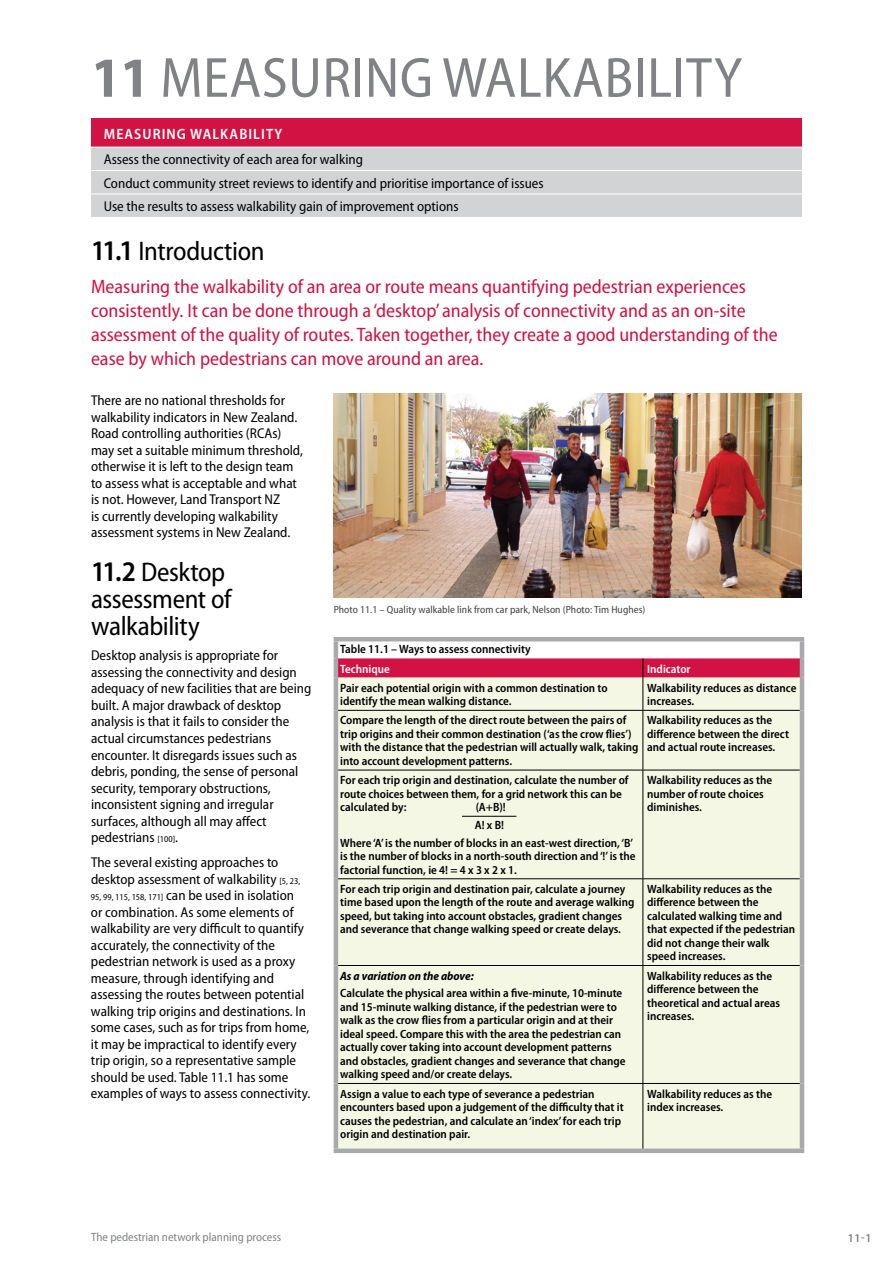
<style>
.page{position:relative;width:893px;height:1263px;background:#fff}
.page>*{position:absolute;margin:0;border:0;box-sizing:border-box;transform-origin:0 0}
.t1{font:semi-condensed 57px "Myriad Pro";color:#808285}
.t2{font:semi-condensed 27px/27px "Myriad Pro";letter-spacing:-.015em;color:#000}
.t3{font:semi-condensed 19.5px/24px "Myriad Pro";color:#d21242}
.t4{font:600 semi-condensed 15px "Myriad Pro";letter-spacing:.07em;color:#fff}
.t5{font:semi-condensed 14.25px/16.5px "Myriad Pro";color:#000}
.t6{font:600 semi-condensed 12px/13.5px "Myriad Pro";color:#000}
.t7{font:semi-condensed 12px "Myriad Pro";color:#808285}
.t8{font:600 semi-condensed 12px "Myriad Pro";color:#fff}
.t9{font:600 semi-condensed 12px "Myriad Pro";color:#808285}
.t10{font:semi-condensed 10.5px "Myriad Pro";letter-spacing:.005em;color:#414142}
.s1{font-weight:700}
.s2{font-weight:600;font-size:28.5px}
.s3{font-size:9px}
.s4{color:#fff}
.s5{font-weight:700;font-style:italic}
</style>
<div class="page">
<div style="left:91px;top:119px;width:711px;height:28px;background:#d21242"></div>
<div style="left:91px;top:148px;width:711px;height:46px;background:#d1d3d4"></div>
<div style="left:91px;top:194px;width:711px;height:23px;background:#d1d3d4"></div>
<hr style="left:91px;top:170px;width:711px;height:1px;background:#fff">
<hr style="left:91px;top:194px;width:711px;height:1px;background:#fff">
<img style="left:334px;top:393px;width:468px;height:205px">
<div style="left:338px;top:678px;width:462px;height:470px;background:#f5f7e5"></div>
<hr style="left:334px;top:637px;width:309px;height:4px;background:#a7a9ac">
<hr style="left:334px;top:641px;width:4px;height:17px;background:#a7a9ac">
<hr style="left:643px;top:637px;width:161px;height:4px;background:#a7a9ac">
<hr style="left:800px;top:641px;width:4px;height:17px;background:#a7a9ac">
<hr style="left:334px;top:658px;width:4px;height:20px;background:#a7a9ac">
<hr style="left:800px;top:658px;width:4px;height:20px;background:#a7a9ac">
<hr style="left:334px;top:678px;width:4px;height:32px;background:#a7a9ac">
<hr style="left:800px;top:678px;width:4px;height:32px;background:#a7a9ac">
<hr style="left:334px;top:710px;width:4px;height:60px;background:#a7a9ac">
<hr style="left:800px;top:710px;width:4px;height:60px;background:#a7a9ac">
<hr style="left:334px;top:770px;width:4px;height:109px;background:#a7a9ac">
<hr style="left:800px;top:770px;width:4px;height:109px;background:#a7a9ac">
<hr style="left:334px;top:879px;width:4px;height:86px;background:#a7a9ac">
<hr style="left:800px;top:879px;width:4px;height:86px;background:#a7a9ac">
<hr style="left:334px;top:965px;width:4px;height:118px;background:#a7a9ac">
<hr style="left:800px;top:965px;width:4px;height:118px;background:#a7a9ac">
<hr style="left:334px;top:1083px;width:4px;height:65px;background:#a7a9ac">
<hr style="left:800px;top:1083px;width:4px;height:65px;background:#a7a9ac">
<div style="left:334px;top:1148px;width:309px;height:5px;background:#a7a9ac"></div>
<div style="left:643px;top:1148px;width:161px;height:5px;background:#a7a9ac"></div>
<svg style="left:336px;top:658px;width:466px;height:20px;background:#d31f4b"></svg>
<hr style="left:643px;top:678px;width:1px;height:32px;background:#000">
<hr style="left:338px;top:710px;width:305px;height:1px;background:#000">
<hr style="left:643px;top:710px;width:157px;height:1px;background:#000">
<hr style="left:643px;top:710px;width:1px;height:60px;background:#000">
<hr style="left:338px;top:770px;width:305px;height:1px;background:#000">
<hr style="left:643px;top:770px;width:157px;height:1px;background:#000">
<hr style="left:643px;top:770px;width:1px;height:108px;background:#000">
<hr style="left:338px;top:878px;width:305px;height:1px;background:#000">
<hr style="left:643px;top:878px;width:157px;height:1px;background:#000">
<hr style="left:643px;top:879px;width:1px;height:86px;background:#000">
<hr style="left:338px;top:965px;width:305px;height:1px;background:#000">
<hr style="left:643px;top:965px;width:157px;height:1px;background:#000">
<hr style="left:643px;top:966px;width:1px;height:117px;background:#000">
<hr style="left:338px;top:1083px;width:305px;height:1px;background:#000">
<hr style="left:643px;top:1083px;width:157px;height:1px;background:#000">
<hr style="left:643px;top:1084px;width:1px;height:64px;background:#000">
<hr style="left:462px;top:816px;width:54px;height:1px;background:#000">
<p class="t1" style="left:91px;top:47px;width:141px"><span class="s1">11</span> Measuring</p>
<p class="t1" style="left:442px;top:47px;width:154px">wal kabilit</p>
<p class="t1" style="left:714px;top:47px;width:30px">y</p>
<p class="t4" style="left:104px;top:125px;width:96px">Measuring walkabilit</p>
<p class="t4" style="left:275px;top:125px;width:9px">y</p>
<p class="t5" style="left:104px;top:148px;width:441px;line-height:23.4px">Assess the connectivity of each area for walking<br>Conduct community street reviews to identify and prioritise importance of issues<br>Use the results to assess walkability gain of improvement options</p>
<p class="t2" style="left:91px;top:238px;width:175px"><span class="s2">11.1</span> Introduction</p>
<p class="t3" style="left:91px;top:275px;width:688px">Measuring the walkability of an area or route means quantifying pedestrian experiences consistently. It can be done through a ‘desktop’ analysis of connectivity and as an on-site assessment of the quality of routes. Taken together, they create a good understanding of the ease by which pedestrians can move around an area.</p>
<p class="t5" style="left:91px;top:393px;width:214px">There are no national thresholds for walkability indicators in New Zealand.<br>Road controlling authorities (RCAs) may set a suitable minimum threshold, otherwise it is left to the design team to assess what is acceptable and what is not. However, Land Transport NZ<br>is currently developing walkability assessment systems in New Zealand.</p>
<p class="t2" style="left:91px;top:559px;width:143px"><span class="s2">11.2</span> Desktop assessment of walkability</p>
<p class="t5" style="left:91px;top:648px;width:222px">Desktop analysis is appropriate for assessing the connectivity and design adequacy of new facilities that are being built. A major drawback of desktop analysis is that it fails to consider the actual circumstances pedestrians encounter. It disregards issues such as debris, ponding, the sense of personal security, temporary obstructions, inconsistent signing and irregular surfaces, although all may affect pedestrians <span class="s3">[100]</span>.</p>
<p class="t5" style="left:91px;top:854px;width:221px">The several existing approaches to desktop assessment of walkability <span class="s3">[5, 23, 95, 99, 115, 158, 171]</span> can be used in isolation<br>or combination. As some elements of walkability are very difficult to quantify accurately, the connectivity of the pedestrian network is used as a proxy measure, through identifying and assessing the routes between potential walking trip origins and destinations. In some cases, such as for trips from home, it may be impractical to identify every trip origin, so a representative sample should be used. Table 11.1 has some examples of ways to assess connectivity.</p>
<p class="t10" style="left:334px;top:604px;width:313px">Photo 11.1 – Quality walkable link from car park, Nelson (Photo: Tim Hughes)</p>
<p class="t6" style="left:340px;top:640px;width:192px;line-height:19.2px">Table 11.1 – Ways to assess connectivity<br><span class="s4">Technique</span></p>
<p class="t8" style="left:647px;top:662px;width:45px">Indicator</p>
<p class="t6" style="left:340px;top:681px;width:269px">Pair each potential origin with a common destination to identify the mean walking distance.</p>
<p class="t6" style="left:647px;top:681px;width:151px">Walkability reduces as distance increases.</p>
<p class="t6" style="left:340px;top:714px;width:300px">Compare the length of the direct route between the pairs of trip origins and their common destination (‘as the crow flies’) with the distance that the pedestrian will actually walk, taking into account development patterns.</p>
<p class="t6" style="left:647px;top:714px;width:143px">Walkability reduces as the difference between the direct and actual route increases.</p>
<p class="t6" style="left:340px;top:773px;width:290px">For each trip origin and destination, calculate the number of route choices between them, for a grid network this can be calculated by:</p>
<p class="t6" style="left:647px;top:773px;width:126px">Walkability reduces as the number of route choices diminishes.</p>
<p class="t6" style="left:476px;top:800px;width:32px">(A+B)!</p>
<p class="t6" style="left:475px;top:818px;width:31px">A! x B!</p>
<p class="t6" style="left:340px;top:836px;width:295px">Where ‘A’ is the number of blocks in an east-west direction, ‘B’</p>
<p class="t6" style="left:340px;top:849px;width:297px">is the number of blocks in a north-south direction and ‘!’ is the factorial function, ie 4! = 4 x 3 x 2 x 1.</p>
<p class="t6" style="left:340px;top:882px;width:296px">For each trip origin and destination pair, calculate a journey time based upon the length of the route and average walking speed, but taking into account obstacles, gradient changes and severance that change walking speed or create delays.</p>
<p class="t6" style="left:647px;top:882px;width:150px">Walkability reduces as the difference between the calculated walking time and that expected if the pedestrian did not change their walk speed increases.</p>
<p class="t6" style="left:340px;top:967px;width:284px;line-height:17.7px"><span class="s5">As a variation on the above:<br></span>Calculate the physical area within a five-minute, 10-minute</p>
<p class="t6" style="left:340px;top:1000px;width:287px">and 15-minute walking distance, if the pedestrian were to walk as the crow flies from a particular origin and at their ideal speed. Compare this with the area the pedestrian can actually cover taking into account development patterns and obstacles, gradient changes and severance that change walking speed and/or create delays.</p>
<p class="t6" style="left:647px;top:969px;width:134px">Walkability reduces as the difference between the theoretical and actual areas increases.</p>
<p class="t6" style="left:340px;top:1087px;width:285px">Assign a value to each type of severance a pedestrian encounters based upon a judgement of the difficulty that it causes the pedestrian, and calculate an ‘index’ for each trip origin and destination pair.</p>
<p class="t6" style="left:647px;top:1087px;width:126px">Walkability reduces as the index increases.</p>
<p class="t7" style="left:91px;top:1230px;width:192px">The pedestrian network planning process</p>
<p class="t9" style="left:848px;top:1231px;width:25px">11-1</p>
</div>
